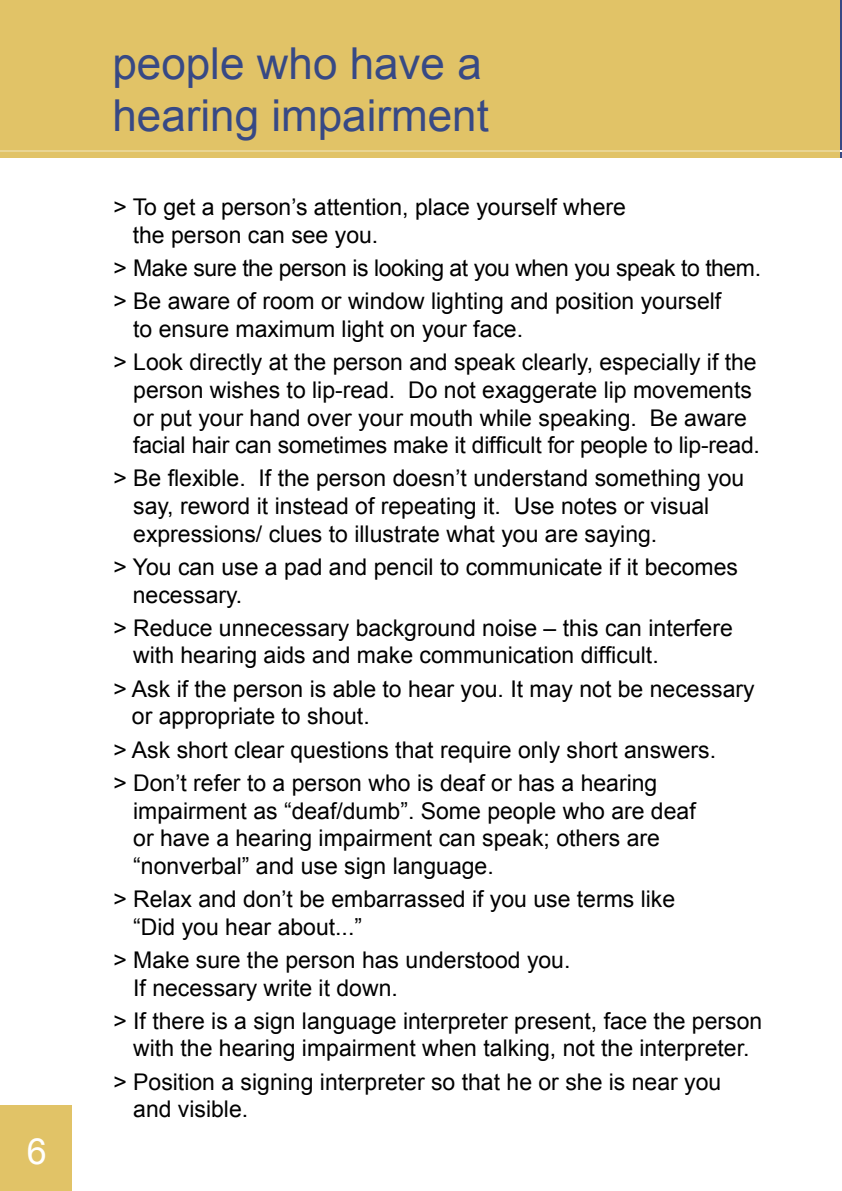
<style>
.page{position:relative;width:842px;height:1191px;background:#fff}
.page>*{position:absolute;margin:0;border:0;box-sizing:border-box;transform-origin:0 0}
.t1{font:44px/52px "Arial";color:#374985}
.t2{font:36px "Arial";color:#fff}
.t3{font:23px/27.6px "Arial";color:#000}
</style>
<div class="page">
<div style="left:0;top:0;width:841px;height:158px;background:#e1c367"></div>
<hr style="left:840px;top:0;width:2px;height:158px;background:#374985">
<div style="left:0;top:1105px;width:72px;height:85px;background:#e1c367"></div>
<hr style="left:0;top:150px;width:840px;height:2px;background:#e9d593">
<h2 class="t2" style="left:27px;top:1130px;width:22px">6</h2>
<h1 class="t1" style="left:112px;top:38px;width:378px">people who have a hearing impairment</h1>
<p class="t3" style="left:133px;top:193px;width:495px;text-indent:-19px">&gt; To get a person’s attention, place yourself where the person can see you.</p>
<p class="t3" style="left:113px;top:251px;width:649px;line-height:33.2px">&gt; Make sure the person is looking at you when you speak to them. &gt; Be aware of room or window lighting and position yourself</p>
<p class="t3" style="left:113px;top:312px;width:645px;line-height:33.2px;text-indent:20px">to ensure maximum light on your face.<br>&gt; Look directly at the person and speak clearly, especially if the</p>
<p class="t3" style="left:133px;top:376px;width:628px">person wishes to lip-read. Do not exaggerate lip movements or put your hand over your mouth while speaking. Be aware facial hair can sometimes make it difficult for people to lip-read.</p>
<p class="t3" style="left:133px;top:464px;width:613px;text-indent:-20px">&gt; Be flexible. If the person doesn’t understand something you say, reword it instead of repeating it. Use notes or visual expressions/ clues to illustrate what you are saying.</p>
<p class="t3" style="left:133px;top:553px;width:607px;text-indent:-19px">&gt; You can use a pad and pencil to communicate if it becomes necessary.</p>
<p class="t3" style="left:133px;top:614px;width:601px;text-indent:-20px">&gt; Reduce unnecessary background noise – this can interfere with hearing aids and make communication difficult.</p>
<p class="t3" style="left:132px;top:675px;width:624px;text-indent:-19px">&gt; Ask if the person is able to hear you. It may not be necessary or appropriate to shout.</p>
<p class="t3" style="left:113px;top:733px;width:604px;line-height:33.2px">&gt; Ask short clear questions that require only short answers. &gt; Don’t refer to a person who is deaf or has a hearing</p>
<p class="t3" style="left:133px;top:796px;width:564px">impairment as “deaf/dumb”. Some people who are deaf or have a hearing impairment can speak; others are “nonverbal” and use sign language.</p>
<p class="t3" style="left:133px;top:885px;width:543px;text-indent:-20px">&gt; Relax and don’t be embarrassed if you use terms like “Did you hear about...”</p>
<p class="t3" style="left:133px;top:946px;width:439px;text-indent:-20px">&gt; Make sure the person has understood you.<br>If necessary write it down.</p>
<p class="t3" style="left:113px;top:1007px;width:650px;text-align:center">&gt; If there is a sign language interpreter present, face the person with the hearing impairment when talking, not the interpreter.</p>
<p class="t3" style="left:133px;top:1067px;width:590px;text-indent:-20px">&gt; Position a signing interpreter so that he or she is near you and visible.</p>
</div>
